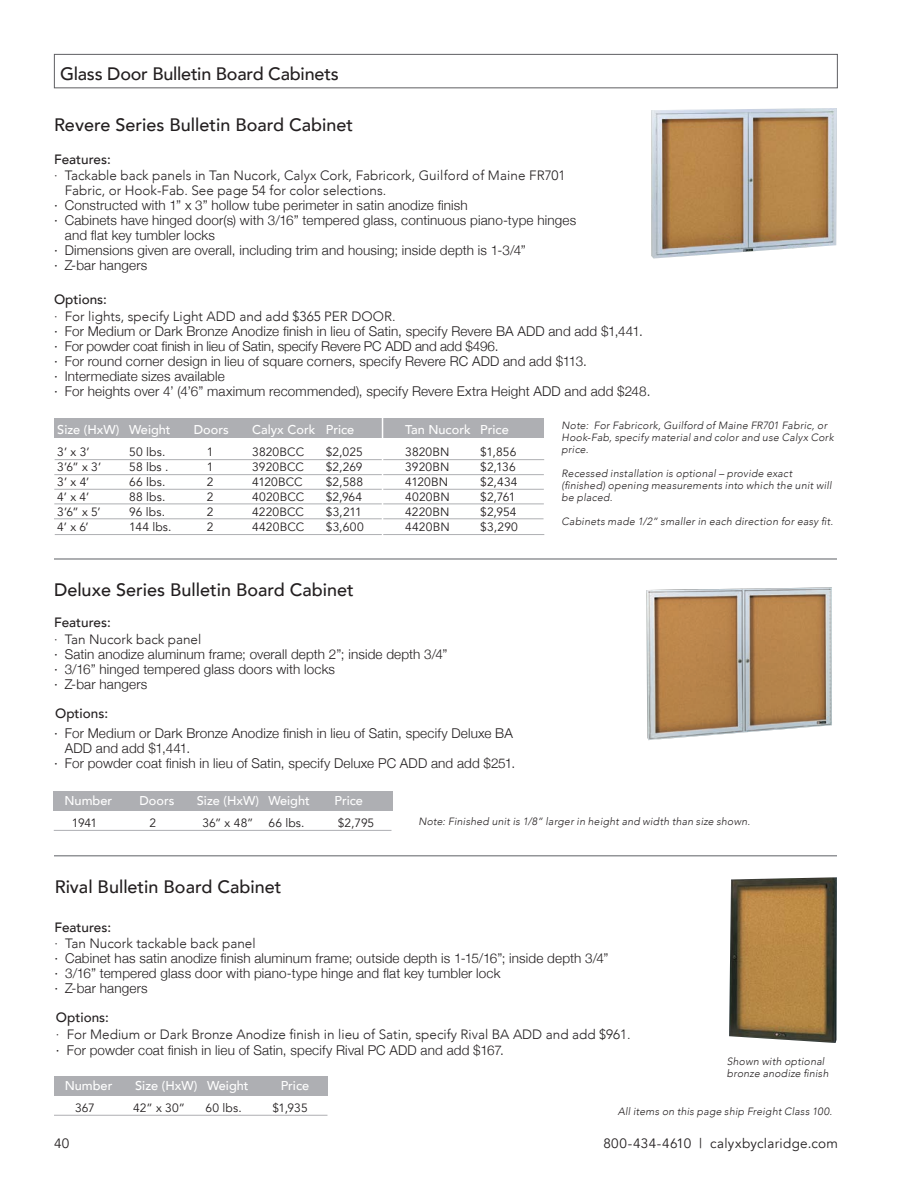
<style>
.page{position:relative;width:918px;height:1188px;background:#fff}
.page>*{position:absolute;margin:0;border:0;box-sizing:border-box;transform-origin:0 0}
.t1{font:500 18px "Avenir";color:#231f20}
.t2{font:300 13.5px/15px "Helvetica Neue";letter-spacing:.01em;color:#231f20}
.t3{font:300 13.5px/15px "Avenir";color:#231f20}
.t4{font:500 13.5px "Avenir";color:#231f20}
.t5{font:13.5px "Avenir";letter-spacing:.02em;color:#231f20}
.t6{font:500 12.75px "Avenir";color:#fff}
.t7{font:12px "Avenir";letter-spacing:.01em;color:#231f20}
.t8{font:italic 300 10.5px/12px "Avenir";letter-spacing:.02em;color:#231f20}
</style>
<div class="page">
<div style="left:54px;top:54px;width:784px;height:34px;border:1px solid #5f5f62"></div>
<img style="left:651px;top:108px;width:186px;height:150px">
<div style="left:55px;top:419px;width:489px;height:19px;background:#aeafb3"></div>
<hr style="left:55px;top:459px;width:489px;height:1px;background:#aeafb3">
<hr style="left:54px;top:474px;width:490px;height:1px;background:#aeafb3">
<hr style="left:54px;top:489px;width:490px;height:1px;background:#aeafb3">
<hr style="left:54px;top:504px;width:490px;height:1px;background:#aeafb3">
<hr style="left:54px;top:518px;width:490px;height:1px;background:#aeafb3">
<hr style="left:55px;top:534px;width:489px;height:1px;background:#aeafb3">
<hr style="left:382px;top:417px;width:1px;height:125px;background:#fff">
<div style="left:54px;top:791px;width:339px;height:20px;background:#aeafb3"></div>
<hr style="left:54px;top:830px;width:338px;height:1px;background:#aeafb3">
<img style="left:646px;top:587px;width:186px;height:153px">
<div style="left:54px;top:1076px;width:274px;height:19px;background:#aeafb3"></div>
<hr style="left:54px;top:1115px;width:273px;height:1px;background:#aeafb3">
<img style="left:729px;top:877px;width:108px;height:166px">
<hr style="left:54px;top:558px;width:783px;height:2px;background:#939598">
<hr style="left:54px;top:855px;width:783px;height:1px;background:#939598">
<h1 class="t1" style="left:60px;top:58px;width:280px">Glass Door Bulletin Board Cabinets</h1>
<h1 class="t1" style="left:54px;top:109px;width:301px">Revere Series Bulletin Board Cabinet</h1>
<p class="t3" style="left:65px;top:168px;width:502px;text-indent:-11px">· Tackable back panels in Tan Nucork, Calyx Cork, Fabricork, Guilford of Maine FR701<br>Fabric, or Hook-Fab. See page 54 for color selections.</p>
<p class="t2" style="left:54px;top:197px;width:415px">· Constructed with 1” x 3” hollow tube perimeter in satin anodize finish</p>
<p class="t2" style="left:54px;top:212px;width:524px">· Cabinets have hinged door(s) with 3/16” tempered glass, continuous piano-type hinges</p>
<p class="t2" style="left:65px;top:227px;width:152px">and flat key tumbler locks</p>
<p class="t2" style="left:54px;top:242px;width:473px">· Dimensions given are overall, including trim and housing; inside depth is 1-3/4”</p>
<p class="t2" style="left:54px;top:257px;width:95px">· Z-bar hangers</p>
<p class="t4" style="left:54px;top:147px;width:58px">Features:</p>
<p class="t4" style="left:54px;top:287px;width:54px">Options:</p>
<p class="t3" style="left:54px;top:309px;width:343px">· For lights, specify Light ADD and add $365 PER DOOR.</p>
<p class="t2" style="left:54px;top:323px;width:598px">· For Medium or Dark Bronze Anodize finish in lieu of Satin, specify Revere BA ADD and add $1,441.<br>· For powder coat finish in lieu of Satin, specify Revere PC ADD and add $496.<br>· For round corner design in lieu of square corners, specify Revere RC ADD and add $113.<br>· Intermediate sizes available<br>· For heights over 4’ (4’6” maximum recommended), specify Revere Extra Height ADD and add $248.</p>
<p class="t6" style="left:57px;top:419px;width:115px">Size (HxW) Weight</p>
<p class="t6" style="left:194px;top:419px;width:36px">Doors</p>
<p class="t6" style="left:252px;top:419px;width:104px">Calyx Cork Price</p>
<p class="t6" style="left:405px;top:419px;width:105px">Tan Nucork Price</p>
<p class="t7" style="left:57px;top:445px;width:34px">3’ x 3’</p>
<p class="t7" style="left:129px;top:445px;width:38px">50 lbs.</p>
<p class="t7" style="left:207px;top:445px;width:8px">1</p>
<p class="t7" style="left:252px;top:445px;width:53px">3820BCC</p>
<p class="t7" style="left:326px;top:445px;width:39px">$2,025</p>
<p class="t7" style="left:405px;top:445px;width:46px">3820BN</p>
<p class="t7" style="left:480px;top:445px;width:38px">$1,856</p>
<p class="t7" style="left:57px;top:460px;width:45px">3’6” x 3’</p>
<p class="t7" style="left:129px;top:460px;width:41px">58 lbs .</p>
<p class="t7" style="left:207px;top:460px;width:8px">1</p>
<p class="t7" style="left:252px;top:460px;width:53px">3920BCC</p>
<p class="t7" style="left:326px;top:460px;width:38px">$2,269</p>
<p class="t7" style="left:405px;top:460px;width:46px">3920BN</p>
<p class="t7" style="left:480px;top:460px;width:37px">$2,136</p>
<p class="t7" style="left:57px;top:475px;width:34px">3’ x 4’</p>
<p class="t7" style="left:129px;top:475px;width:38px">66 lbs.</p>
<p class="t7" style="left:207px;top:475px;width:8px">2</p>
<p class="t7" style="left:252px;top:475px;width:52px">4120BCC</p>
<p class="t7" style="left:326px;top:475px;width:39px">$2,588</p>
<p class="t7" style="left:405px;top:475px;width:44px">4120BN</p>
<p class="t7" style="left:480px;top:475px;width:39px">$2,434</p>
<p class="t7" style="left:57px;top:490px;width:33px">4’ x 4’</p>
<p class="t7" style="left:129px;top:490px;width:38px">88 lbs.</p>
<p class="t7" style="left:207px;top:490px;width:8px">2</p>
<p class="t7" style="left:252px;top:490px;width:54px">4020BCC</p>
<p class="t7" style="left:326px;top:490px;width:38px">$2,964</p>
<p class="t7" style="left:405px;top:490px;width:46px">4020BN</p>
<p class="t7" style="left:480px;top:490px;width:37px">$2,761</p>
<p class="t7" style="left:57px;top:505px;width:45px">3’6” x 5’</p>
<p class="t7" style="left:129px;top:505px;width:37px">96 lbs.</p>
<p class="t7" style="left:207px;top:505px;width:8px">2</p>
<p class="t7" style="left:252px;top:505px;width:53px">4220BCC</p>
<p class="t7" style="left:326px;top:505px;width:38px">$3,211</p>
<p class="t7" style="left:405px;top:505px;width:46px">4220BN</p>
<p class="t7" style="left:480px;top:505px;width:38px">$2,954</p>
<p class="t7" style="left:57px;top:520px;width:33px">4’ x 6’</p>
<p class="t7" style="left:129px;top:520px;width:44px">144 lbs.</p>
<p class="t7" style="left:207px;top:520px;width:8px">2</p>
<p class="t7" style="left:252px;top:520px;width:53px">4420BCC</p>
<p class="t7" style="left:326px;top:520px;width:39px">$3,600</p>
<p class="t7" style="left:405px;top:520px;width:46px">4420BN</p>
<p class="t7" style="left:480px;top:520px;width:39px">$3,290</p>
<h1 class="t1" style="left:54px;top:574px;width:301px">Deluxe Series Bulletin Board Cabinet</h1>
<p class="t4" style="left:54px;top:611px;width:58px">Features:</p>
<p class="t3" style="left:54px;top:632px;width:149px">· Tan Nucork back panel</p>
<p class="t2" style="left:54px;top:646px;width:395px">· Satin anodize aluminum frame; overall depth 2”; inside depth 3/4” · 3/16” hinged tempered glass doors with locks<br>· Z-bar hangers</p>
<p class="t4" style="left:55px;top:702px;width:54px">Options:</p>
<p class="t2" style="left:54px;top:725px;width:460px">· For Medium or Dark Bronze Anodize finish in lieu of Satin, specify Deluxe BA</p>
<p class="t2" style="left:65px;top:740px;width:127px">ADD and add $1,441.</p>
<p class="t2" style="left:54px;top:755px;width:463px">· For powder coat finish in lieu of Satin, specify Deluxe PC ADD and add $251.</p>
<p class="t8" style="left:562px;top:420px;width:274px">Note: For Fabricork, Guilford of Maine FR701 Fabric, or<br>Hook-Fab, specify material and color and use Calyx Cork price.</p>
<p class="t8" style="left:562px;top:468px;width:272px">Recessed installation is optional – provide exact (finished) opening measurements into which the unit will be placed.</p>
<p class="t8" style="left:562px;top:516px;width:273px">Cabinets made 1/2” smaller in each direction for easy fit.</p>
<p class="t6" style="left:64px;top:790px;width:49px">Number</p>
<p class="t6" style="left:139px;top:790px;width:36px">Doors</p>
<p class="t6" style="left:197px;top:790px;width:114px">Size (HxW) Weight</p>
<p class="t6" style="left:334px;top:790px;width:30px">Price</p>
<p class="t7" style="left:72px;top:816px;width:27px">1941</p>
<p class="t7" style="left:149px;top:816px;width:8px">2</p>
<p class="t7" style="left:202px;top:816px;width:104px">36” x 48” 66 lbs.</p>
<p class="t7" style="left:338px;top:816px;width:38px">$2,795</p>
<h1 class="t1" style="left:55px;top:871px;width:228px">Rival Bulletin Board Cabinet</h1>
<p class="t4" style="left:54px;top:915px;width:58px">Features:</p>
<p class="t8" style="left:418px;top:815px;width:333px">Note: Finished unit is 1/8” larger in height and width than size shown.</p>
<p class="t3" style="left:54px;top:936px;width:203px">· Tan Nucork tackable back panel</p>
<p class="t2" style="left:54px;top:950px;width:556px">· Cabinet has satin anodize finish aluminum frame; outside depth is 1-15/16”; inside depth 3/4” · 3/16” tempered glass door with piano-type hinge and flat key tumbler lock<br>· Z-bar hangers</p>
<p class="t4" style="left:56px;top:1006px;width:54px">Options:</p>
<p class="t3" style="left:56px;top:1027px;width:576px">· For Medium or Dark Bronze Anodize finish in lieu of Satin, specify Rival BA ADD and add $961.</p>
<p class="t2" style="left:56px;top:1042px;width:450px">· For powder coat finish in lieu of Satin, specify Rival PC ADD and add $167.</p>
<p class="t8" style="left:727px;top:1055px;width:103px">Shown with optional bronze anodize finish</p>
<p class="t8" style="left:618px;top:1105px;width:216px">All items on this page ship Freight Class 100.</p>
<p class="t6" style="left:65px;top:1075px;width:49px">Number</p>
<p class="t6" style="left:135px;top:1075px;width:115px">Size (HxW) Weight</p>
<p class="t6" style="left:281px;top:1075px;width:30px">Price</p>
<p class="t7" style="left:75px;top:1101px;width:21px">367</p>
<p class="t7" style="left:133px;top:1101px;width:53px">42” x 30”</p>
<p class="t7" style="left:206px;top:1101px;width:38px">60 lbs.</p>
<p class="t7" style="left:272px;top:1101px;width:37px">$1,935</p>
<p class="t5" style="left:54px;top:1135px;width:17px">40</p>
<p class="t5" style="left:603px;top:1135px;width:236px">800-434-4610 | calyxbyclaridge.com</p>
</div>
